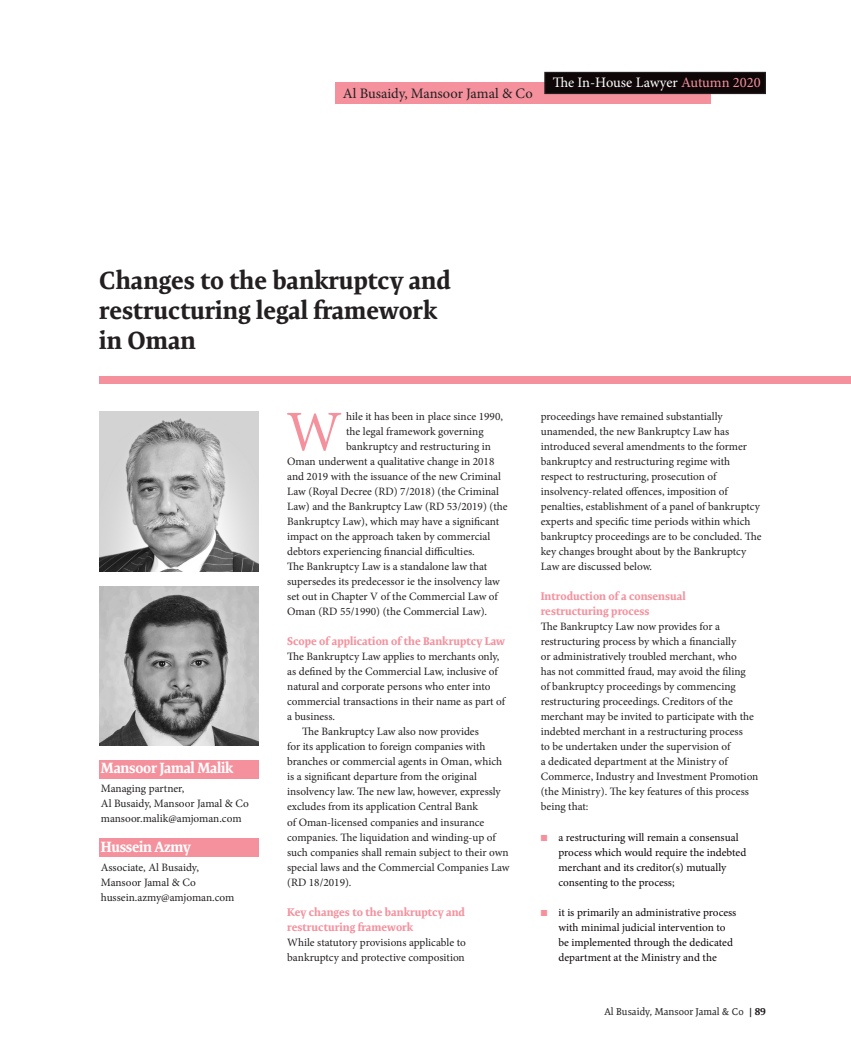
<style>
.page{position:relative;width:851px;height:1053px;background:#fff}
.page>*{position:absolute;margin:0;border:0;box-sizing:border-box;transform-origin:0 0}
.IHL_briefings_OPENIN{font:57.38px "Minion Pro";color:#f4919d}
.IHL_briefings_TITLE{font:700 25px/30px "Expo Serif Pro";color:#231f20}
.IHL_briefings_BYLINE{font:700 15px "Expo Serif Pro";letter-spacing:-.02em;color:#fff}
.t1{font:14.5px "Minion Pro";color:#fff}
.t2{font:14.5px "Minion Pro";letter-spacing:-.005em;color:#231f20}
.IHL_briefings_BODY_N{font:11.25px/15px "Minion Pro";color:#231f20}
.IHL_briefings_OPENIN-2{font:11.25px "Minion Pro";color:#231f20}
.IHL_briefings_BODY_I{font:11.25px/15px "Minion Pro";color:#231f20}
.IHL_briefings_BULLET{font:11.25px/15px "Minion Pro";color:#0e0607}
.IHL_briefings_SUBHEA{font:700 11.25px/15px "Expo Serif Pro";color:#f4919d}
.IHL_briefings_BYLINE-2{font:11.25px/15px "Minion Pro";letter-spacing:-.005em;color:#231f20}
.t3{font:10px "Expo Serif Pro";color:#231f20}
.s1{color:#f4919d}
.s2{font-weight:700}
</style>
<div class="page">
<div style="left:335px;top:83px;width:375px;height:21px;background:#f4919d"></div>
<div style="left:545px;top:72px;width:220px;height:21px;background:#0e0607"></div>
<div style="left:544px;top:72px;width:221px;height:22px;border:1px solid #231f20"></div>
<div style="left:99px;top:760px;width:159px;height:18px;background:#f4919d"></div>
<div style="left:99px;top:838px;width:159px;height:19px;background:#f4919d"></div>
<img style="left:99px;top:412px;width:160px;height:159px">
<img style="left:99px;top:586px;width:160px;height:160px">
<div style="left:99px;top:377px;width:751px;height:7px;background:#f4919d"></div>
<p class="t2" style="left:343px;top:84px;width:191px">Al Busaidy, Mansoor Jamal &amp; Co</p>
<p class="t1" style="left:552px;top:73px;width:209px">The In-House Lawyer <span class="s1">Autumn 2020</span></p>
<p class="IHL_briefings_TITLE" style="left:99px;top:265px;width:353px">Changes to the bankruptcy and restructuring legal framework in Oman</p>
<p class="IHL_briefings_BYLINE" style="left:101px;top:758px;width:134px">Mansoor Jamal Malik</p>
<p class="IHL_briefings_BYLINE-2" style="left:101px;top:780px;width:149px">Managing partner,<br>Al Busaidy, Mansoor Jamal &amp; Co</p>
<p class="IHL_briefings_BYLINE-2" style="left:101px;top:810px;width:142px">mansoor.malik@amjoman.com</p>
<p class="IHL_briefings_BYLINE" style="left:101px;top:837px;width:91px">Hussein Azmy</p>
<p class="IHL_briefings_BYLINE-2" style="left:101px;top:859px;width:99px">Associate, Al Busaidy,<br>Mansoor Jamal &amp; Co</p>
<p class="IHL_briefings_BYLINE-2" style="left:101px;top:889px;width:135px">hussein.azmy@amjoman.com</p>
<p class="IHL_briefings_OPENIN" style="left:286px;top:393px;width:57px">W</p>
<p class="IHL_briefings_OPENIN-2" style="left:346px;top:409px;width:158px">hile it has been in place since 1990,</p>
<p class="IHL_briefings_OPENIN-2" style="left:346px;top:424px;width:139px">the legal framework governing</p>
<p class="IHL_briefings_OPENIN-2" style="left:346px;top:439px;width:146px">bankruptcy and restructuring in</p>
<p class="IHL_briefings_OPENIN-2" style="left:287px;top:454px;width:209px">Oman underwent a qualitative change in 2018</p>
<p class="IHL_briefings_OPENIN-2" style="left:287px;top:469px;width:215px">and 2019 with the issuance of the new Criminal</p>
<p class="IHL_briefings_OPENIN-2" style="left:287px;top:484px;width:213px">Law (Royal Decree (RD) 7/2018) (the Criminal</p>
<p class="IHL_briefings_OPENIN-2" style="left:287px;top:499px;width:222px">Law) and the Bankruptcy Law (RD 53/2019) (the</p>
<p class="IHL_briefings_OPENIN-2" style="left:287px;top:514px;width:213px">Bankruptcy Law), which may have a significant</p>
<p class="IHL_briefings_OPENIN-2" style="left:287px;top:529px;width:205px">impact on the approach taken by commercial</p>
<p class="IHL_briefings_OPENIN-2" style="left:287px;top:544px;width:189px">debtors experiencing financial difficulties.</p>
<p class="IHL_briefings_OPENIN-2" style="left:287px;top:559px;width:201px">The Bankruptcy Law is a standalone law that</p>
<p class="IHL_briefings_OPENIN-2" style="left:287px;top:574px;width:214px">supersedes its predecessor ie the insolvency law</p>
<p class="IHL_briefings_OPENIN-2" style="left:287px;top:589px;width:212px">set out in Chapter V of the Commercial Law of</p>
<p class="IHL_briefings_OPENIN-2" style="left:287px;top:604px;width:201px">Oman (RD 55/1990) (the Commercial Law).</p>
<p class="IHL_briefings_SUBHEA" style="left:287px;top:634px;width:219px">Scope of application of the Bankruptcy Law</p>
<p class="IHL_briefings_BODY_N" style="left:287px;top:649px;width:219px">The Bankruptcy Law applies to merchants only, as defined by the Commercial Law, inclusive of natural and corporate persons who enter into commercial transactions in their name as part of a business.</p>
<p class="IHL_briefings_BODY_I" style="left:287px;top:724px;width:224px;text-indent:15px">The Bankruptcy Law also now provides<br>for its application to foreign companies with branches or commercial agents in Oman, which is a significant departure from the original insolvency law. The new law, however, expressly excludes from its application Central Bank<br>of Oman-licensed companies and insurance companies. The liquidation and winding-up of such companies shall remain subject to their own special laws and the Commercial Companies Law (RD 18/2019).</p>
<p class="IHL_briefings_SUBHEA" style="left:287px;top:904px;width:179px">Key changes to the bankruptcy and restructuring framework</p>
<p class="IHL_briefings_BODY_N" style="left:287px;top:934px;width:180px">While statutory provisions applicable to bankruptcy and protective composition</p>
<p class="IHL_briefings_BODY_N" style="left:540px;top:409px;width:222px">proceedings have remained substantially unamended, the new Bankruptcy Law has introduced several amendments to the former bankruptcy and restructuring regime with respect to restructuring, prosecution of insolvency-related offences, imposition of penalties, establishment of a panel of bankruptcy experts and specific time periods within which bankruptcy proceedings are to be concluded. The key changes brought about by the Bankruptcy Law are discussed below.</p>
<p class="IHL_briefings_SUBHEA" style="left:540px;top:589px;width:146px">Introduction of a consensual restructuring process</p>
<p class="IHL_briefings_BODY_N" style="left:540px;top:619px;width:219px">The Bankruptcy Law now provides for a restructuring process by which a financially<br>or administratively troubled merchant, who<br>has not committed fraud, may avoid the filing<br>of bankruptcy proceedings by commencing restructuring proceedings. Creditors of the merchant may be invited to participate with the indebted merchant in a restructuring process<br>to be undertaken under the supervision of<br>a dedicated department at the Ministry of Commerce, Industry and Investment Promotion (the Ministry). The key features of this process being that:</p>
<p class="IHL_briefings_BULLET" style="left:558px;top:829px;width:189px;text-indent:-18px"><span class="s1">■</span> a restructuring will remain a consensual process which would require the indebted merchant and its creditor(s) mutually consenting to the process;</p>
<p class="IHL_briefings_BULLET" style="left:558px;top:904px;width:179px;text-indent:-18px"><span class="s1">■</span> it is primarily an administrative process with minimal judicial intervention to be implemented through the dedicated department at the Ministry and the</p>
<p class="t3" style="left:604px;top:1005px;width:163px">Al Busaidy, Mansoor Jamal &amp; Co <span class="s2">| 89</span></p>
</div>
